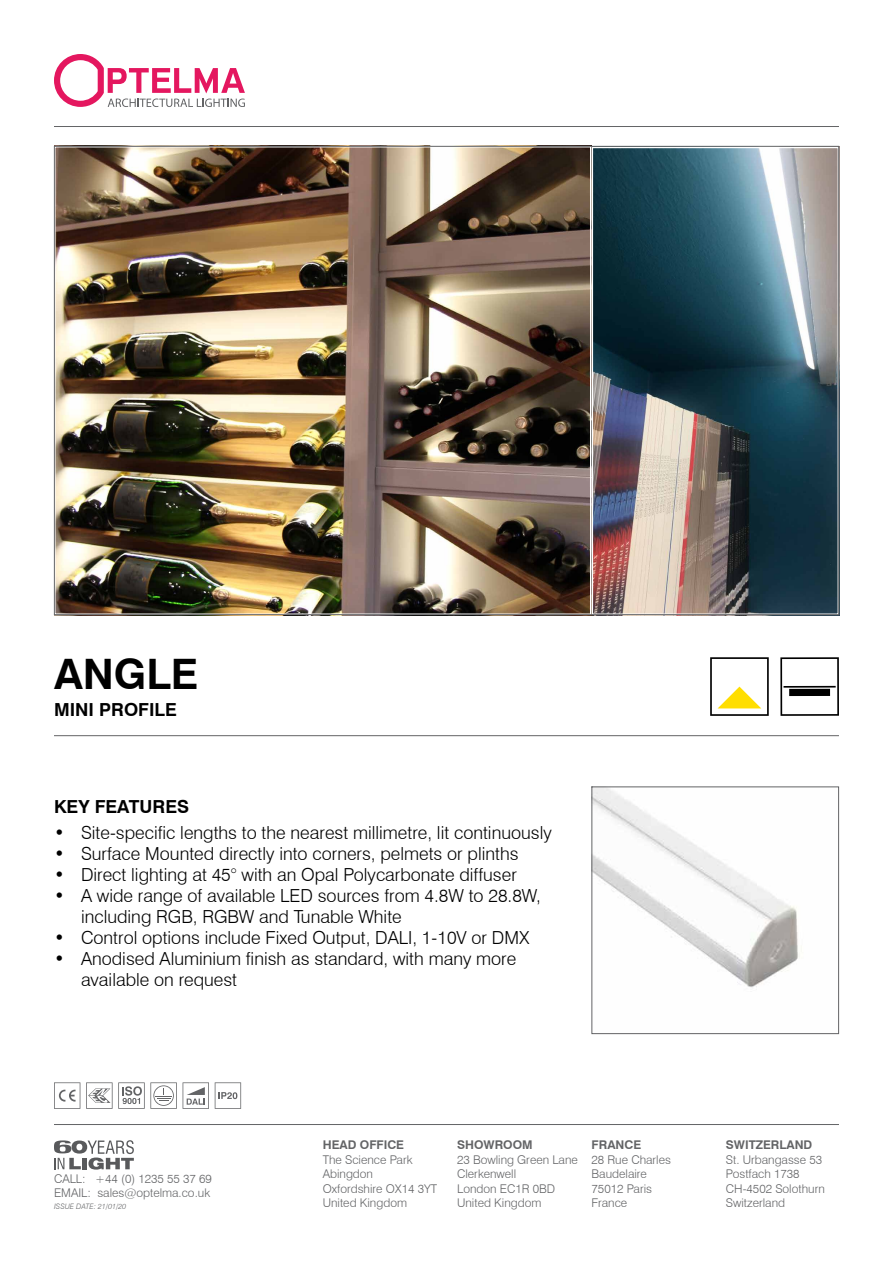
<style>
.page{position:relative;width:893px;height:1263px;background:#fff}
.page>*{position:absolute;margin:0;border:0;box-sizing:border-box;transform-origin:0 0}
.t1{font:700 42px "Swiss 721 BT";color:#000}
.t2{font:300 18px/21px "Swiss 721 BT";color:#000}
.t3{font:700 18px "Swiss 721 BT";color:#000}
.t4{font:300 12px/14.4px "Swiss 721 BT";color:#636466}
.t5{font:700 12px "Swiss 721 BT";color:#636466}
.t6{font:italic 300 7.5px "Swiss 721 BT";color:#636466}
</style>
<div class="page">
<svg style="left:54px;top:54px;width:191px;height:53px"></svg>
<hr style="left:54px;top:126px;width:785px;height:1px;background:#636466">
<hr style="left:54px;top:735px;width:785px;height:1px;background:#636466">
<img style="left:593px;top:788px;width:207px;height:200px">
<img style="left:57px;top:148px;width:779px;height:465px">
<div style="left:592px;top:147px;width:247px;height:468px;border:2px solid #fff"></div>
<div style="left:591px;top:786px;width:248px;height:248px;border:1px solid #636466"></div>
<svg style="left:780px;top:657px;width:59px;height:59px"></svg>
<hr style="left:783px;top:686px;width:53px;height:2px;background:#000">
<div style="left:789px;top:689px;width:41px;height:7px;background:#000"></div>
<svg style="left:710px;top:657px;width:59px;height:59px"></svg>
<hr style="left:54px;top:1124px;width:785px;height:1px;background:#636466">
<svg style="left:54px;top:1082px;width:26px;height:27px"></svg>
<svg style="left:215px;top:1082px;width:26px;height:27px"></svg>
<svg style="left:183px;top:1082px;width:26px;height:27px"></svg>
<svg style="left:86px;top:1082px;width:91px;height:27px"></svg>
<svg style="left:54px;top:1140px;width:80px;height:29px"></svg>
<h1 class="t1" style="left:54px;top:648px;width:146px">ANGLE</h1>
<p class="t3" style="left:54px;top:698px;width:124px">MINI PROFILE</p>
<p class="t3" style="left:54px;top:795px;width:137px">KEY FEATURES</p>
<p class="t2" style="left:54px;top:822px;width:499px">• Site-specific lengths to the nearest millimetre, lit continuously</p>
<p class="t2" style="left:54px;top:843px;width:466px">• Surface Mounted directly into corners, pelmets or plinths</p>
<p class="t2" style="left:54px;top:864px;width:464px">• Direct lighting at 45° with an Opal Polycarbonate diffuser</p>
<p class="t2" style="left:81px;top:885px;width:461px;text-indent:-27px">• A wide range of available LED sources from 4.8W to 28.8W, including RGB, RGBW and Tunable White</p>
<p class="t2" style="left:54px;top:927px;width:477px">• Control options include Fixed Output, DALI, 1-10V or DMX</p>
<p class="t2" style="left:81px;top:948px;width:437px;text-indent:-27px">• Anodised Aluminium finish as standard, with many more available on request</p>
<p class="t4" style="left:54px;top:1171px;width:159px">CALL: +44 (0) 1235 55 37 69<br>EMAIL: sales@optelma.co.uk</p>
<p class="t6" style="left:54px;top:1202px;width:74px">ISSUE DATE: 21/01/20</p>
<p class="t5" style="left:323px;top:1138px;width:83px">HEAD OFFICE</p>
<p class="t4" style="left:323px;top:1152px;width:116px">The Science Park<br>Abingdon<br>Oxfordshire OX14 3YT<br>United Kingdom</p>
<p class="t5" style="left:457px;top:1138px;width:77px">SHOWROOM</p>
<p class="t4" style="left:457px;top:1152px;width:122px">23 Bowling Green Lane<br>Clerkenwell<br>London EC1R 0BD<br>United Kingdom</p>
<p class="t5" style="left:592px;top:1138px;width:51px">FRANCE</p>
<p class="t4" style="left:592px;top:1152px;width:81px">28 Rue Charles<br>Baudelaire<br>75012 Paris<br>France</p>
<p class="t5" style="left:726px;top:1138px;width:88px">SWITZERLAND</p>
<p class="t4" style="left:726px;top:1152px;width:100px">St. Urbangasse 53<br>Postfach 1738<br>CH-4502 Solothurn<br>Switzerland</p>
</div>
